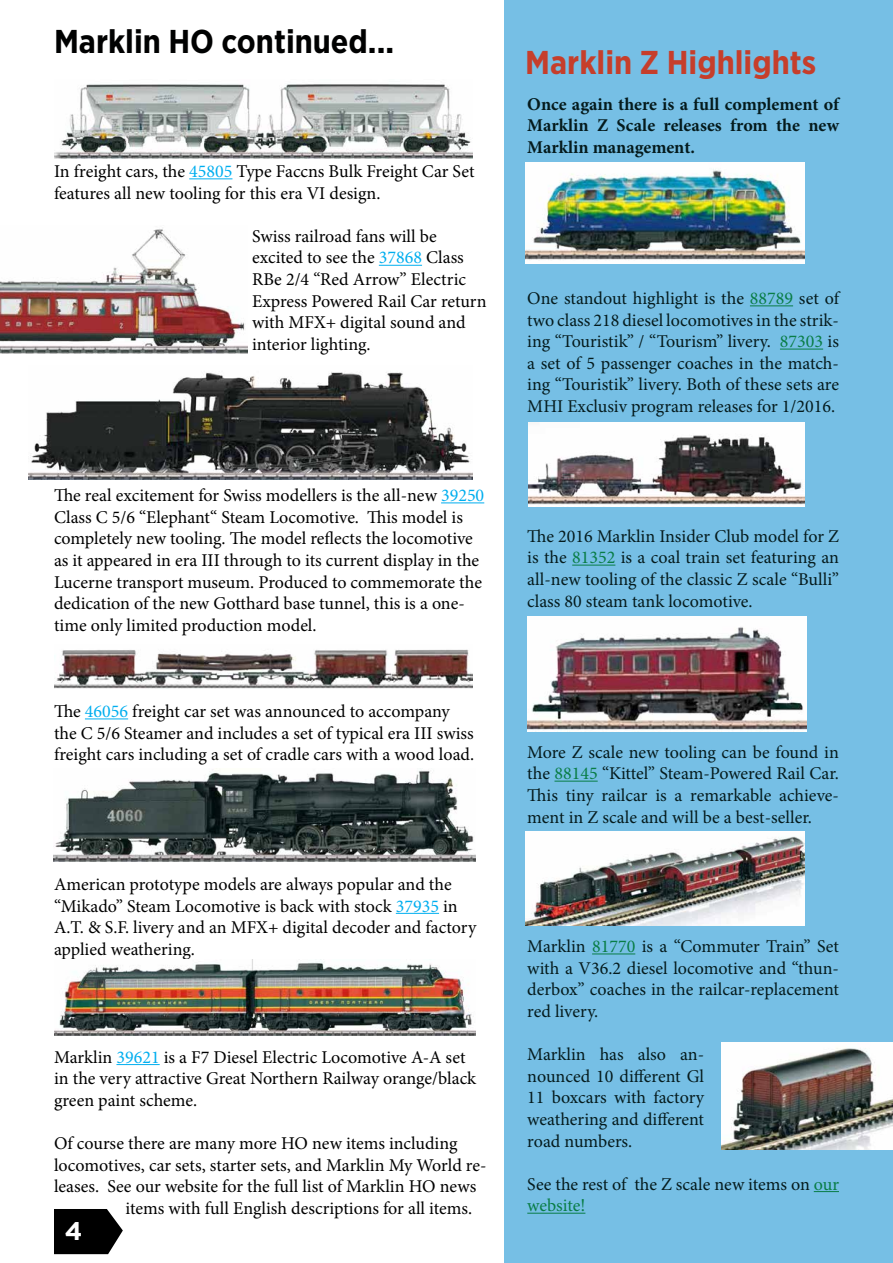
<style>
.page{position:relative;width:893px;height:1263px;background:#fff}
.page>*{position:absolute;margin:0;border:0;box-sizing:border-box;transform-origin:0 0}
.t1{font:700 33px "Gotham Narrow";color:#000101}
.t2{font:700 33px "Gotham Narrow";color:#c63e2b}
.t3{font:700 25.5px "Gotham";color:#fff}
.t4{font:18px/21.6px "Minion Pro";color:#000}
.t5{font:18px/21.6px "Minion Pro";color:#051b1d;text-align:justify}
.t6{font:700 18px/21.6px "Minion Pro";color:#051b1d;text-align:justify}
.s1{color:#00aeef}
.s2{color:#097d46}
</style>
<div class="page">
<div style="left:504px;top:0;width:388px;height:1263px;background:#76bfe5"></div>
<hr style="left:189px;top:178px;width:43px;height:1px;background:#00aeef">
<hr style="left:379px;top:265px;width:43px;height:1px;background:#00aeef">
<hr style="left:441px;top:502px;width:43px;height:1px;background:#00aeef">
<hr style="left:85px;top:718px;width:43px;height:1px;background:#00aeef">
<hr style="left:396px;top:913px;width:43px;height:1px;background:#00aeef">
<hr style="left:116px;top:1064px;width:44px;height:1px;background:#00aeef">
<svg style="left:54px;top:1209px;width:69px;height:45px"></svg>
<hr style="left:750px;top:305px;width:43px;height:1px;background:#097d46">
<hr style="left:780px;top:349px;width:43px;height:1px;background:#097d46">
<hr style="left:572px;top:565px;width:43px;height:1px;background:#097d46">
<hr style="left:554px;top:781px;width:44px;height:1px;background:#097d46">
<hr style="left:592px;top:953px;width:43px;height:1px;background:#097d46">
<svg style="left:814px;top:1191px;width:25px;height:1px"></svg>
<hr style="left:527px;top:1213px;width:58px;height:1px;background:#097d46">
<img style="left:527px;top:616px;width:280px;height:115px">
<img style="left:525px;top:832px;width:280px;height:94px">
<img style="left:721px;top:1042px;width:172px;height:107px">
<img style="left:525px;top:162px;width:280px;height:101px">
<img style="left:528px;top:422px;width:277px;height:85px">
<img style="left:54px;top:84px;width:418px;height:74px">
<img style="left:0;top:229px;width:248px;height:124px">
<img style="left:28px;top:372px;width:444px;height:107px">
<img style="left:54px;top:649px;width:418px;height:40px">
<img style="left:53px;top:770px;width:422px;height:92px">
<img style="left:54px;top:959px;width:421px;height:76px">
<h1 class="t1" style="left:54px;top:20px;width:342px">Marklin HO continued...</h1>
<p class="t4" style="left:54px;top:161px;width:422px">In freight cars, the <span class="s1">45805</span> Type Faccns Bulk Freight Car Set features all new tooling for this era VI design.</p>
<p class="t4" style="left:252px;top:225px;width:236px">Swiss railroad fans will be excited to see the <span class="s1">37868</span> Class<br>RBe 2/4 “Red Arrow” Electric<br>Express Powered Rail Car return with MFX+ digital sound and interior lighting.</p>
<p class="t4" style="left:54px;top:485px;width:432px">The real excitement for Swiss modellers is the all-new <span class="s1">39250<br></span>Class C 5/6 “Elephant“ Steam Locomotive. This model is completely new tooling. The model reflects the locomotive as it appeared in era III through to its current display in the Lucerne transport museum. Produced to commemorate the dedication of the new Gotthard base tunnel, this is a one&shy;time only limited production model.</p>
<p class="t4" style="left:54px;top:701px;width:422px">The <span class="s1">46056</span> freight car set was announced to accompany the C 5/6 Steamer and includes a set of typical era III swiss freight cars including a set of cradle cars with a wood load.</p>
<p class="t4" style="left:54px;top:873px;width:424px">American prototype models are always popular and the “Mikado” Steam Locomotive is back with stock <span class="s1">37935</span> in A.T. &amp; S.F. livery and an MFX+ digital decoder and factory applied weathering.</p>
<p class="t4" style="left:54px;top:1046px;width:424px">Marklin <span class="s1">39621</span> is a F7 Diesel Electric Locomotive A-A set in the very attractive Great Northern Railway orange/black green paint scheme.</p>
<p class="t4" style="left:54px;top:1133px;width:405px">Of course there are many more HO new items including</p>
<p class="t4" style="left:54px;top:1154px;width:434px">locomotives, car sets, starter sets, and Marklin My World re-</p>
<p class="t4" style="left:54px;top:1176px;width:424px">leases. See our website for the full list of Marklin HO news</p>
<p class="t4" style="left:126px;top:1197px;width:348px">items with full English descriptions for all items.</p>
<h2 class="t3" style="left:65px;top:1216px;width:19px">4</h2>
<h1 class="t2" style="left:525px;top:41px;width:292px">Marklin Z Highlights</h1>
<p class="t6" style="left:527px;top:93px;width:313px">Once again there is a full complement of Marklin Z Scale releases from the new Marklin management.</p>
<p class="t5" style="left:527px;top:288px;width:313px">One standout highlight is the <span class="s2">88789</span> set of two class 218 diesel locomotives in the strik&shy;ing “Touristik” / “Tourism” livery. <span class="s2">87303</span> is a set of 5 passenger coaches in the match&shy;ing “Touristik” livery. Both of these sets are MHI Exclusiv program releases for 1/2016.</p>
<p class="t5" style="left:527px;top:525px;width:313px">The 2016 Marklin Insider Club model for Z is the <span class="s2">81352</span> is a coal train set featuring an all-new tooling of the classic Z scale “Bulli” class 80 steam tank locomotive.</p>
<p class="t5" style="left:527px;top:741px;width:313px">More Z scale new tooling can be found in the <span class="s2">88145</span> “Kittel” Steam-Powered Rail Car.<br>This tiny railcar is a remarkable achieve&shy;ment in Z scale and will be a best-seller.</p>
<p class="t5" style="left:527px;top:936px;width:313px">Marklin <span class="s2">81770</span> is a “Commuter Train” Set with a V36.2 diesel locomotive and “thun&shy;derbox” coaches in the railcar-replacement red livery.</p>
<p class="t5" style="left:527px;top:1044px;width:178px">Marklin has also an&shy;nounced 10 different Gl 11 boxcars with factory weathering and different road numbers.</p>
<p class="t5" style="left:527px;top:1173px;width:313px">See the rest of the Z scale new items on <span class="s2">our website!</span></p>
</div>
